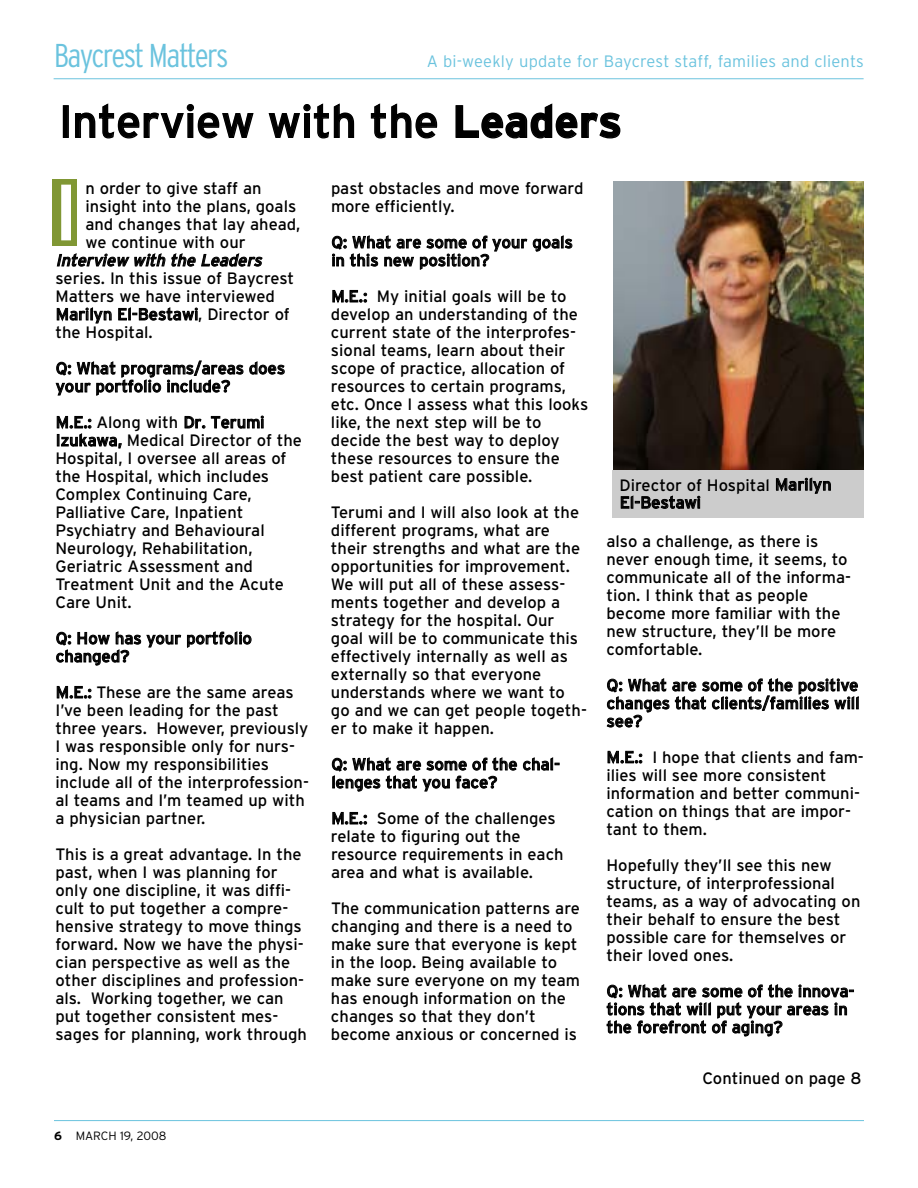
<style>
.page{position:relative;width:918px;height:1188px;background:#fff}
.page>*{position:absolute;margin:0;border:0;box-sizing:border-box;transform-origin:0 0}
.t1{font:condensed 76.35px "Interstate";color:#fff}
.t2{font:45px "Interstate";color:#000}
.t3{font:300 condensed 33px "Interstate";letter-spacing:-.05em;color:#6bc3de}
.t4{font:16.5px/18px "Interstate";color:#000}
.t5{font:300 16.5px "Interstate";letter-spacing:.01em;color:#6bc3de}
.t6{font:italic 16.5px "Interstate";color:#000}
.t7{font:300 12px "Interstate";color:#000}
.s1{font-weight:700}
</style>
<div class="page">
<hr style="left:54px;top:1120px;width:810px;height:1px;background:#6bc3de">
<hr style="left:54px;top:78px;width:810px;height:1px;background:#6bc3de">
<div style="left:52px;top:179px;width:24px;height:67px;background:#809734"></div>
<div style="left:612px;top:470px;width:252px;height:48px;background:#ccc"></div>
<img style="left:613px;top:181px;width:251px;height:289px">
<h3 class="t3" style="left:54px;top:36px;width:176px">Baycrest Matters</h3>
<p class="t5" style="left:427px;top:52px;width:439px">A bi-weekly update for Baycrest staff, families and clients</p>
<h2 class="t2" style="left:59px;top:95px;width:565px">Interview with the <span class="s1">Leaders</span></h2>
<h1 class="t1" style="left:57px;top:168px;width:20px">I</h1>
<p class="t4" style="left:86px;top:179px;width:216px">n order to give staff an insight into the plans, goals and changes that lay ahead, we continue with our</p>
<p class="t6" style="left:56px;top:251px;width:210px">Interview with the Leaders</p>
<p class="t4" style="left:55px;top:269px;width:240px">series. In this issue of Baycrest<br>Matters we have interviewed<br>Marilyn El-Bestawi, Director of the Hospital.</p>
<p class="t4" style="left:56px;top:359px;width:231px">Q: What programs/areas does your portfolio include?</p>
<p class="t4" style="left:55px;top:413px;width:248px">M.E.: Along with Dr. Terumi<br>Izukawa, Medical Director of the<br>Hospital, I oversee all areas of the Hospital, which includes<br>Complex Continuing Care,<br>Palliative Care, Inpatient<br>Psychiatry and Behavioural<br>Neurology, Rehabilitation,<br>Geriatric Assessment and<br>Treatment Unit and the Acute<br>Care Unit.</p>
<p class="t4" style="left:56px;top:629px;width:198px">Q: How has your portfolio changed?</p>
<p class="t4" style="left:55px;top:683px;width:255px">M.E.: These are the same areas<br>I’ve been leading for the past three years. However, previously<br>I was responsible only for nurs&shy;ing. Now my responsibilities include all of the interprofession&shy;al teams and I’m teamed up with a physician partner.</p>
<p class="t4" style="left:55px;top:845px;width:253px">This is a great advantage. In the past, when I was planning for only one discipline, it was diffi&shy;cult to put together a compre&shy;hensive strategy to move things forward. Now we have the physi&shy;cian perspective as well as the other disciplines and profession&shy;als. Working together, we can put together consistent mes&shy;sages for planning, work through</p>
<p class="t7" style="left:54px;top:1129px;width:114px"><span class="s1">6</span> MARCH 19, 2008</p>
<p class="t4" style="left:331px;top:179px;width:254px">past obstacles and move forward more efficiently.</p>
<p class="t4" style="left:331px;top:233px;width:243px">Q: What are some of your goals in this new position?</p>
<p class="t4" style="left:331px;top:287px;width:259px">M.E.: My initial goals will be to develop an understanding of the current state of the interprofes&shy;sional teams, learn about their scope of practice, allocation of resources to certain programs, etc. Once I assess what this looks like, the next step will be to decide the best way to deploy these resources to ensure the best patient care possible.</p>
<p class="t4" style="left:331px;top:503px;width:257px">Terumi and I will also look at the different programs, what are their strengths and what are the opportunities for improvement.<br>We will put all of these assess&shy;ments together and develop a strategy for the hospital. Our goal will be to communicate this effectively internally as well as externally so that everyone understands where we want to go and we can get people togeth&shy;er to make it happen.</p>
<p class="t4" style="left:331px;top:755px;width:230px">Q: What are some of the chal&shy;lenges that you face?</p>
<p class="t4" style="left:331px;top:809px;width:234px">M.E.: Some of the challenges relate to figuring out the resource requirements in each area and what is available.</p>
<p class="t4" style="left:331px;top:899px;width:251px">The communication patterns are changing and there is a need to make sure that everyone is kept in the loop. Being available to make sure everyone on my team has enough information on the changes so that they don’t become anxious or concerned is</p>
<p class="t4" style="left:620px;top:476px;width:214px;line-height:17.5px">Director of Hospital Marilyn<br>El-Bestawi</p>
<p class="t4" style="left:606px;top:533px;width:246px">also a challenge, as there is never enough time, it seems, to communicate all of the informa&shy;tion. I think that as people become more familiar with the new structure, they’ll be more comfortable.</p>
<p class="t4" style="left:607px;top:676px;width:254px;text-align:justify">Q: What are some of the positive changes that clients/families will see?</p>
<p class="t4" style="left:606px;top:749px;width:259px">M.E.: I hope that clients and fam&shy;ilies will see more consistent information and better communi&shy;cation on things that are impor&shy;tant to them.</p>
<p class="t4" style="left:607px;top:857px;width:255px">Hopefully they’ll see this new structure, of interprofessional teams, as a way of advocating on their behalf to ensure the best possible care for themselves or their loved ones.</p>
<p class="t4" style="left:607px;top:982px;width:249px">Q: What are some of the innova&shy;tions that will put your areas in the forefront of aging?</p>
<p class="t4" style="left:703px;top:1070px;width:160px">Continued on page 8</p>
</div>
